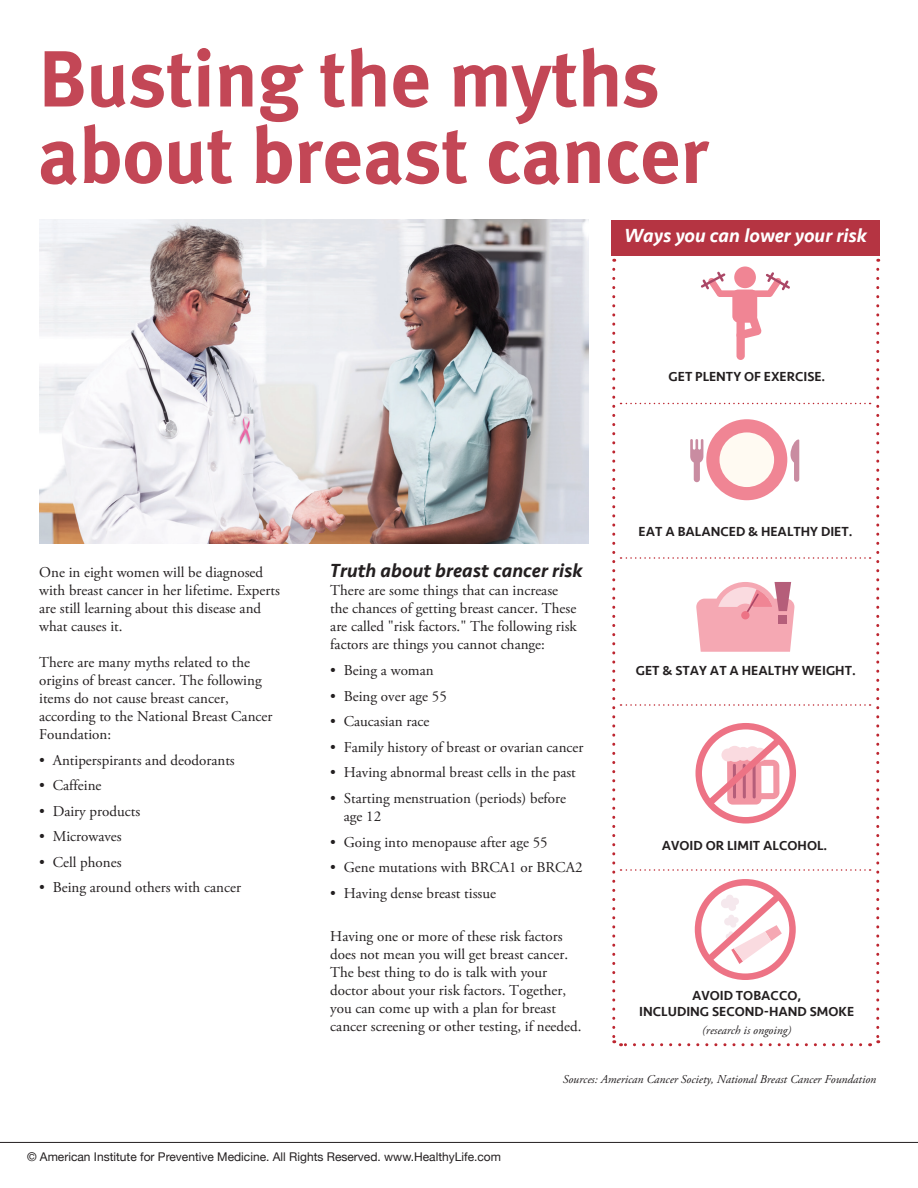
<style>
.page{position:relative;width:918px;height:1188px;background:#fff}
.page>*{position:absolute;margin:0;border:0;box-sizing:border-box;transform-origin:0 0}
.t1{font:700 79.5px/76.5px "Meta Plus";color:#c34756}
.t2{font:italic 500 19.5px "Seravek";color:#231f20}
.t3{font:italic 500 19.5px "Seravek";color:#fff}
.t4{font:15px/18px "Adobe Garamond Pro";color:#231f20}
.t5{font:500 13.5px "Seravek";color:#231f20}
.t6{font:italic 12px "Adobe Garamond Pro";color:#231f20}
.t7{font:12px "Helvetica Neue";color:#231f20}
</style>
<div class="page">
<div style="left:611px;top:220px;width:269px;height:35px;background:#b53442"></div>
<img style="left:39px;top:220px;width:549px;height:324px">
<svg style="left:734px;top:266px;width:22px;height:22px"></svg>
<svg style="left:612px;top:269px;width:3px;height:774px"></svg>
<svg style="left:621px;top:269px;width:258px;height:777px"></svg>
<hr style="left:0;top:0;width:918px;height:1px;background:#e6e7e9">
<hr style="left:0;top:1142px;width:918px;height:1px;background:#231f20">
<p class="t1" style="left:38px;top:40px;width:672px">Busting the myths about breast cancer</p>
<p class="t3" style="left:624px;top:224px;width:244px">Ways you can lower your risk</p>
<p class="t5" style="left:669px;top:368px;width:158px">GET PLENTY OF EXERCISE.</p>
<p class="t4" style="left:39px;top:564px;width:242px">One in eight women will be diagnosed with breast cancer in her lifetime. Experts are still learning about this disease and what causes it.</p>
<p class="t4" style="left:39px;top:654px;width:235px">There are many myths related to the origins of breast cancer. The following items do not cause breast cancer, according to the National Breast Cancer<br>Foundation:</p>
<p class="t4" style="left:39px;top:751px;width:197px">• Antiperspirants and deodorants</p>
<p class="t4" style="left:39px;top:777px;width:64px">• Caffeine</p>
<p class="t4" style="left:39px;top:803px;width:103px">• Dairy products</p>
<p class="t4" style="left:39px;top:828px;width:84px">• Microwaves</p>
<p class="t4" style="left:39px;top:854px;width:84px">• Cell phones</p>
<p class="t4" style="left:39px;top:879px;width:203px">• Being around others with cancer</p>
<p class="t5" style="left:639px;top:523px;width:215px">EAT A BALANCED &amp; HEALTHY DIET.</p>
<p class="t2" style="left:330px;top:558px;width:254px">Truth about breast cancer risk</p>
<p class="t4" style="left:330px;top:582px;width:248px">There are some things that can increase the chances of getting breast cancer. These are called "risk factors." The following risk factors are things you cannot change:</p>
<p class="t4" style="left:330px;top:662px;width:105px">• Being a woman</p>
<p class="t4" style="left:330px;top:688px;width:118px">• Being over age 55</p>
<p class="t4" style="left:330px;top:713px;width:101px">• Caucasian race</p>
<p class="t4" style="left:330px;top:739px;width:255px">• Family history of breast or ovarian cancer</p>
<p class="t4" style="left:330px;top:764px;width:247px">• Having abnormal breast cells in the past</p>
<p class="t4" style="left:344px;top:790px;width:224px;text-indent:-14px">• Starting menstruation (periods) before age 12</p>
<p class="t4" style="left:330px;top:833px;width:219px">• Going into menopause after age 55</p>
<p class="t4" style="left:330px;top:859px;width:254px">• Gene mutations with BRCA1 or BRCA2</p>
<p class="t4" style="left:330px;top:884px;width:167px">• Having dense breast tissue</p>
<p class="t4" style="left:330px;top:928px;width:253px">Having one or more of these risk factors does not mean you will get breast cancer.<br>The best thing to do is talk with your doctor about your risk factors. Together, you can come up with a plan for breast cancer screening or other testing, if needed.</p>
<p class="t6" style="left:563px;top:1072px;width:315px">Sources: American Cancer Society, National Breast Cancer Foundation</p>
<p class="t5" style="left:636px;top:662px;width:222px">GET &amp; STAY AT A HEALTHY WEIGHT.</p>
<p class="t5" style="left:662px;top:837px;width:167px">AVOID OR LIMIT ALCOHOL.</p>
<p class="t5" style="left:692px;top:987px;width:111px">AVOID TOBACCO,</p>
<p class="t5" style="left:639px;top:1004px;width:216px">INCLUDING SECOND-HAND SMOKE</p>
<p class="t6" style="left:702px;top:1023px;width:91px">(research is ongoing)</p>
<p class="t7" style="left:27px;top:1150px;width:476px">© American Institute for Preventive Medicine. All Rights Reserved. www.HealthyLife.com</p>
</div>
